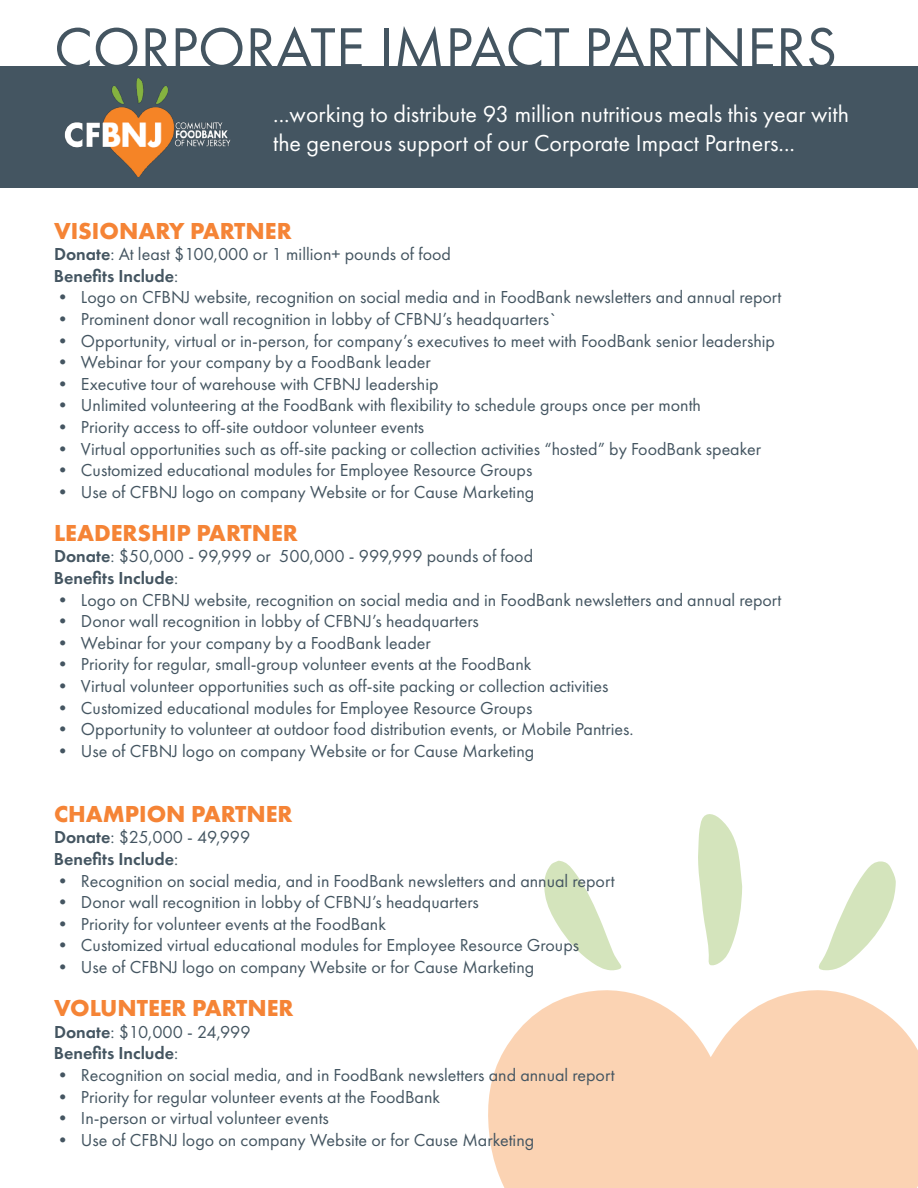
<style>
.page{position:relative;width:918px;height:1188px;background:#fff}
.page>*{position:absolute;margin:0;border:0;box-sizing:border-box;transform-origin:0 0}
.t1{font:60px "Futura PT";color:#445561}
.t2{font:24px/28.8px "Futura PT";color:#fff}
.t3{font:700 24px "Futura PT";color:#f58436}
.t4{font:18px/21.6px "Futura PT";color:#445561}
.t5{font:600 18px/21.6px "Futura PT";color:#445561}
.s1{font-weight:600}
.s2{font-weight:400}
</style>
<div class="page">
<svg style="left:488px;top:990px;width:430px;height:198px;background:#fbd7bb"></svg>
<svg style="left:698px;top:814px;width:44px;height:152px"></svg>
<svg style="left:819px;top:861px;width:77px;height:110px"></svg>
<svg style="left:544px;top:861px;width:78px;height:110px"></svg>
<div style="left:0;top:66px;width:918px;height:122px;background:#445561"></div>
<img style="left:64px;top:78px;width:167px;height:98px">
<h1 class="t1" style="left:54px;top:23px;width:785px">CORPORATE IMPACT PARTNERS</h1>
<h2 class="t2" style="left:273px;top:101px;width:577px">...working to distribute 93 million nutritious meals this year with the generous support of our Corporate Impact Partners...</h2>
<h2 class="t3" style="left:54px;top:216px;width:239px">VISIONARY PARTNER</h2>
<p class="t4" style="left:54px;top:245px;width:399px"><span class="s1">Donate</span>: At least $100,000 or 1 million+ pounds of food<br><span class="s1">Benefits Include</span>:</p>
<p class="t4" style="left:54px;top:288px;width:729px">• Logo on CFBNJ website, recognition on social media and in FoodBank newsletters and annual report</p>
<p class="t4" style="left:54px;top:309px;width:506px">• Prominent donor wall recognition in lobby of CFBNJ’s headquarters`</p>
<p class="t4" style="left:54px;top:331px;width:723px">• Opportunity, virtual or in-person, for company’s executives to meet with FoodBank senior leadership</p>
<p class="t4" style="left:54px;top:353px;width:378px">• Webinar for your company by a FoodBank leader</p>
<p class="t4" style="left:54px;top:374px;width:386px">• Executive tour of warehouse with CFBNJ leadership</p>
<p class="t4" style="left:54px;top:396px;width:648px">• Unlimited volunteering at the FoodBank with flexibility to schedule groups once per month</p>
<p class="t4" style="left:54px;top:417px;width:372px">• Priority access to off-site outdoor volunteer events</p>
<p class="t4" style="left:54px;top:439px;width:709px">• Virtual opportunities such as off-site packing or collection activities “hosted” by FoodBank speaker</p>
<p class="t4" style="left:54px;top:461px;width:480px">• Customized educational modules for Employee Resource Groups</p>
<p class="t4" style="left:54px;top:482px;width:482px">• Use of CFBNJ logo on company Website or for Cause Marketing</p>
<h2 class="t3" style="left:54px;top:518px;width:245px">LEADERSHIP PARTNER</h2>
<p class="t4" style="left:54px;top:547px;width:481px"><span class="s1">Donate</span>: $50,000 - 99,999 or 500,000 - 999,999 pounds of food<br><span class="s1">Benefits Include</span>:</p>
<p class="t4" style="left:54px;top:590px;width:729px">• Logo on CFBNJ website, recognition on social media and in FoodBank newsletters and annual report</p>
<p class="t4" style="left:54px;top:612px;width:426px">• Donor wall recognition in lobby of CFBNJ’s headquarters</p>
<p class="t4" style="left:54px;top:633px;width:378px">• Webinar for your company by a FoodBank leader</p>
<p class="t4" style="left:54px;top:655px;width:479px">• Priority for regular, small-group volunteer events at the FoodBank</p>
<p class="t4" style="left:54px;top:676px;width:556px">• Virtual volunteer opportunities such as off-site packing or collection activities</p>
<p class="t4" style="left:54px;top:698px;width:480px">• Customized educational modules for Employee Resource Groups</p>
<p class="t4" style="left:54px;top:720px;width:581px">• Opportunity to volunteer at outdoor food distribution events, or Mobile Pantries.</p>
<p class="t4" style="left:54px;top:741px;width:482px">• Use of CFBNJ logo on company Website or for Cause Marketing</p>
<h2 class="t3" style="left:54px;top:799px;width:240px">CHAMPION PARTNER</h2>
<p class="t5" style="left:54px;top:828px;width:198px">Donate<span class="s2">: $25,000 - 49,999<br></span>Benefits Include<span class="s2">:</span></p>
<p class="t4" style="left:54px;top:871px;width:562px">• Recognition on social media, and in FoodBank newsletters and annual report</p>
<p class="t4" style="left:54px;top:893px;width:426px">• Donor wall recognition in lobby of CFBNJ’s headquarters</p>
<p class="t4" style="left:54px;top:914px;width:334px">• Priority for volunteer events at the FoodBank</p>
<p class="t4" style="left:54px;top:936px;width:527px">• Customized virtual educational modules for Employee Resource Groups</p>
<p class="t4" style="left:54px;top:957px;width:482px">• Use of CFBNJ logo on company Website or for Cause Marketing</p>
<h2 class="t3" style="left:54px;top:994px;width:241px">VOLUNTEER PARTNER</h2>
<p class="t5" style="left:54px;top:1022px;width:198px">Donate<span class="s2">: $10,000 - 24,999<br></span>Benefits Include<span class="s2">:</span></p>
<p class="t4" style="left:54px;top:1065px;width:562px">• Recognition on social media, and in FoodBank newsletters and annual report</p>
<p class="t4" style="left:54px;top:1087px;width:388px">• Priority for regular volunteer events at the FoodBank</p>
<p class="t4" style="left:54px;top:1109px;width:276px">• In-person or virtual volunteer events</p>
<p class="t4" style="left:54px;top:1130px;width:482px">• Use of CFBNJ logo on company Website or for Cause Marketing</p>
</div>
